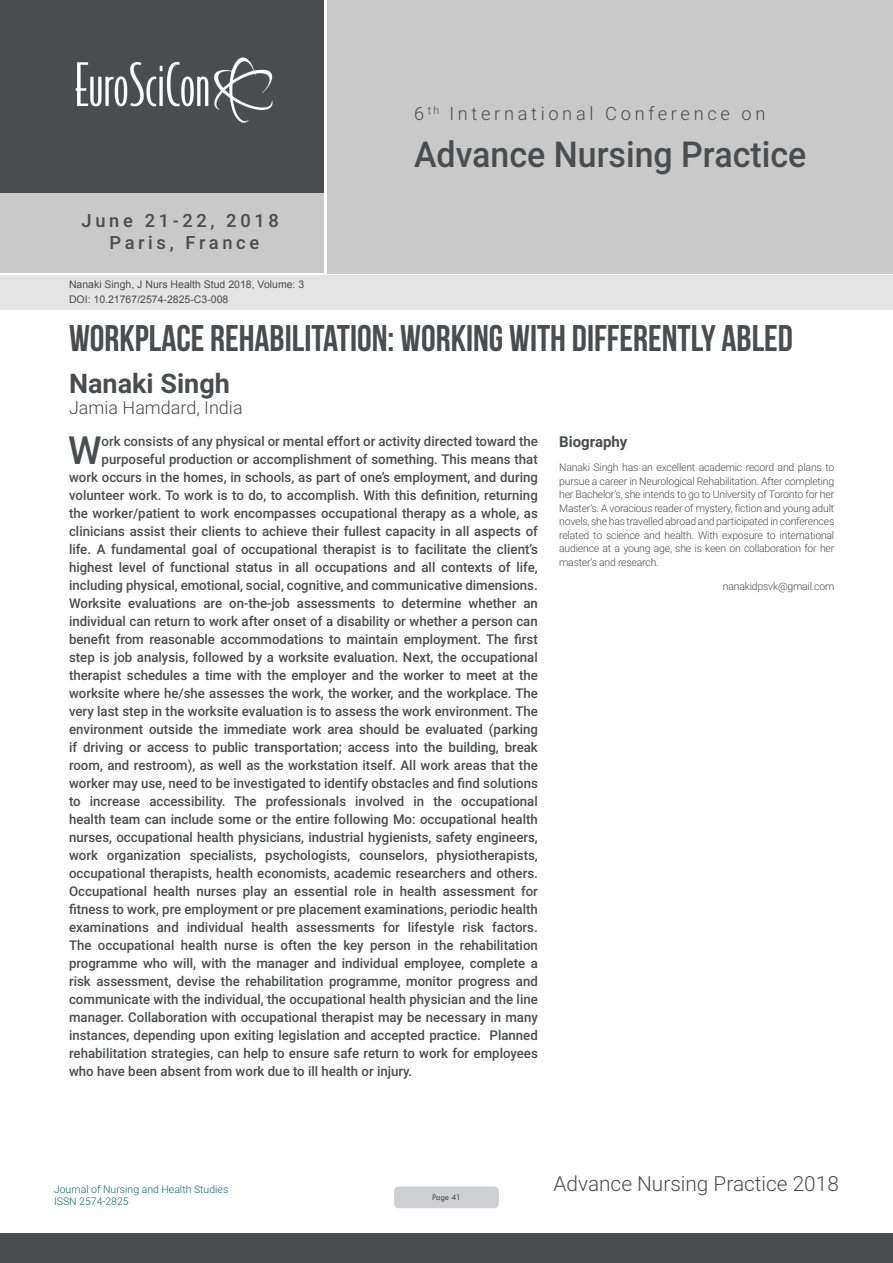
<style>
.page{position:relative;width:893px;height:1263px;background:#fff}
.page>*{position:absolute;margin:0;border:0;box-sizing:border-box;transform-origin:0 0}
.Abstract{font:500 38.85px "Roboto";color:#4b4c4d}
.t1{font:37.05px "Bebas Neue";color:#4b4c4d}
.t2{font:500 35.7px "Roboto";color:#4b4c4d;scale:.95 1}
.t3{font:700 27px "Roboto";color:#4b4c4d}
.t4{font:300 20.85px "Roboto";color:#4b4c4d}
.t5{font:300 18.3px "Roboto";letter-spacing:.2em;color:#4b4c4d}
.t6{font:500 18.3px/21.9px "Roboto";letter-spacing:.2em;color:#4b4c4d;text-align:center}
.t7{font:300 18px "Roboto";color:#4b4c4d}
.Bio_Heading{font:700 15px "Roboto";color:#4b4c4d}
.Abstract-2{font:500 13.5px "Roboto";color:#4b4c4d}
.Biography{font:300 10.5px/13.5px "Roboto";letter-spacing:-.02em;color:#4b4c4d;text-align:justify}
.t8{font:10.5px "Arial";color:#4b4c4d}
.t9{font:300 10.5px/12.6px "Roboto";color:#086e6e}
.t10{font:9px "Tw Cen";letter-spacing:-.02em;color:#4b4c4d;scale:.95 1}
</style>
<div class="page">
<div style="left:0;top:0;width:323px;height:193px;background:#4b4c4d"></div>
<div style="left:1px;top:193px;width:323px;height:80px;background:#c9c9c9"></div>
<div style="left:327px;top:0;width:566px;height:273px;background:#c9c9c9"></div>
<img style="left:75px;top:57px;width:198px;height:66px">
<div style="left:0;top:1233px;width:893px;height:30px;background:#4b4c4d"></div>
<div style="left:1px;top:275px;width:892px;height:35px;background:#e4e4e4"></div>
<div style="left:394px;top:1186px;width:105px;height:22px;background:#cfd0d2;border-radius:4px"></div>
<h3 class="t6" style="left:82px;top:209px;width:199px">June 21-22, 2018<br>Paris, France</h3>
<p class="t8" style="left:69px;top:278px;width:237px">Nanaki Singh, J Nurs Health Stud 2018, Volume: 3</p>
<p class="t8" style="left:69px;top:292px;width:161px">DOI: 10.21767/2574-2825-C3-008</p>
<h3 class="t5" style="left:414px;top:100px;width:353px">6 <sup>th</sup> International Conference on</h3>
<h3 class="t2" style="left:414px;top:129px;width:414px">Advance Nursing Practice</h3>
<p class="t1" style="left:69px;top:318px;width:725px">WORKPLACE REHABILITATION: WORKING WITH DIFFERENTLY ABLED</p>
<p class="t3" style="left:69px;top:364px;width:162px">Nanaki Singh</p>
<p class="t7" style="left:69px;top:395px;width:175px">Jamia Hamdard, India</p>
<p class="Abstract" style="left:68px;top:423px;width:35px">W</p>
<p class="Abstract-2" style="left:102px;top:432px;width:438px">ork consists of any physical or mental effort or activity directed toward the</p>
<p class="Abstract-2" style="left:102px;top:450px;width:438px">purposeful production or accomplishment of something. This means that</p>
<p class="Abstract-2" style="left:69px;top:468px;width:470px">work occurs in the homes, in schools, as part of one’s employment, and during</p>
<p class="Abstract-2" style="left:69px;top:486px;width:470px">volunteer work. To work is to do, to accomplish. With this definition, returning</p>
<p class="Abstract-2" style="left:69px;top:504px;width:470px">the worker/patient to work encompasses occupational therapy as a whole, as</p>
<p class="Abstract-2" style="left:69px;top:522px;width:470px">clinicians assist their clients to achieve their fullest capacity in all aspects of</p>
<p class="Abstract-2" style="left:69px;top:540px;width:470px">life. A fundamental goal of occupational therapist is to facilitate the client’s</p>
<p class="Abstract-2" style="left:69px;top:558px;width:470px">highest level of functional status in all occupations and all contexts of life,</p>
<p class="Abstract-2" style="left:69px;top:576px;width:470px">including physical, emotional, social, cognitive, and communicative dimensions.</p>
<p class="Abstract-2" style="left:69px;top:594px;width:470px">Worksite evaluations are on-the-job assessments to determine whether an</p>
<p class="Abstract-2" style="left:69px;top:612px;width:470px">individual can return to work after onset of a disability or whether a person can</p>
<p class="Abstract-2" style="left:69px;top:630px;width:470px">benefit from reasonable accommodations to maintain employment. The first</p>
<p class="Abstract-2" style="left:69px;top:648px;width:470px">step is job analysis, followed by a worksite evaluation. Next, the occupational</p>
<p class="Abstract-2" style="left:69px;top:666px;width:470px">therapist schedules a time with the employer and the worker to meet at the</p>
<p class="Abstract-2" style="left:69px;top:684px;width:470px">worksite where he/she assesses the work, the worker, and the workplace. The</p>
<p class="Abstract-2" style="left:69px;top:702px;width:470px">very last step in the worksite evaluation is to assess the work environment. The</p>
<p class="Abstract-2" style="left:69px;top:720px;width:470px">environment outside the immediate work area should be evaluated (parking</p>
<p class="Abstract-2" style="left:69px;top:738px;width:470px">if driving or access to public transportation; access into the building, break</p>
<p class="Abstract-2" style="left:69px;top:756px;width:470px">room, and restroom), as well as the workstation itself. All work areas that the</p>
<p class="Abstract-2" style="left:69px;top:774px;width:470px">worker may use, need to be investigated to identify obstacles and find solutions</p>
<p class="Abstract-2" style="left:69px;top:792px;width:470px">to increase accessibility. The professionals involved in the occupational</p>
<p class="Abstract-2" style="left:69px;top:810px;width:470px">health team can include some or the entire following Mo: occupational health</p>
<p class="Abstract-2" style="left:69px;top:828px;width:470px">nurses, occupational health physicians, industrial hygienists, safety engineers,</p>
<p class="Abstract-2" style="left:69px;top:846px;width:470px">work organization specialists, psychologists, counselors, physiotherapists,</p>
<p class="Abstract-2" style="left:69px;top:864px;width:470px">occupational therapists, health economists, academic researchers and others.</p>
<p class="Abstract-2" style="left:69px;top:882px;width:470px">Occupational health nurses play an essential role in health assessment for</p>
<p class="Abstract-2" style="left:69px;top:900px;width:470px">fitness to work, pre employment or pre placement examinations, periodic health</p>
<p class="Abstract-2" style="left:69px;top:918px;width:470px">examinations and individual health assessments for lifestyle risk factors.</p>
<p class="Abstract-2" style="left:69px;top:936px;width:470px">The occupational health nurse is often the key person in the rehabilitation</p>
<p class="Abstract-2" style="left:69px;top:954px;width:470px">programme who will, with the manager and individual employee, complete a</p>
<p class="Abstract-2" style="left:69px;top:972px;width:470px">risk assessment, devise the rehabilitation programme, monitor progress and</p>
<p class="Abstract-2" style="left:69px;top:990px;width:470px">communicate with the individual, the occupational health physician and the line</p>
<p class="Abstract-2" style="left:69px;top:1008px;width:470px">manager. Collaboration with occupational therapist may be necessary in many</p>
<p class="Abstract-2" style="left:69px;top:1026px;width:470px">instances, depending upon exiting legislation and accepted practice. Planned</p>
<p class="Abstract-2" style="left:69px;top:1044px;width:470px">rehabilitation strategies, can help to ensure safe return to work for employees</p>
<p class="Abstract-2" style="left:69px;top:1062px;width:345px">who have been absent from work due to ill health or injury.</p>
<p class="Bio_Heading" style="left:559px;top:431px;width:70px">Biography</p>
<p class="Biography" style="left:559px;top:460px;width:277px">Nanaki Singh has an excellent academic record and plans to pursue a career in Neurological Rehabilitation. After completing her Bachelor’s, she intends to go to University of Toronto for her Master’s. A voracious reader of mystery, fiction and young adult novels, she has travelled abroad and participated in conferences related to science and health. With exposure to international audience at a young age, she is keen on collaboration for her master’s and research.</p>
<p class="Biography" style="left:723px;top:579px;width:113px">nanakidpsvk@gmail.com</p>
<p class="t9" style="left:54px;top:1182px;width:176px">Journal of Nursing and Health Studies<br>ISSN 2574-2825</p>
<p class="t10" style="left:432px;top:1192px;width:32px">Page 41</p>
<h3 class="t4" style="left:554px;top:1169px;width:287px">Advance Nursing Practice 2018</h3>
</div>
